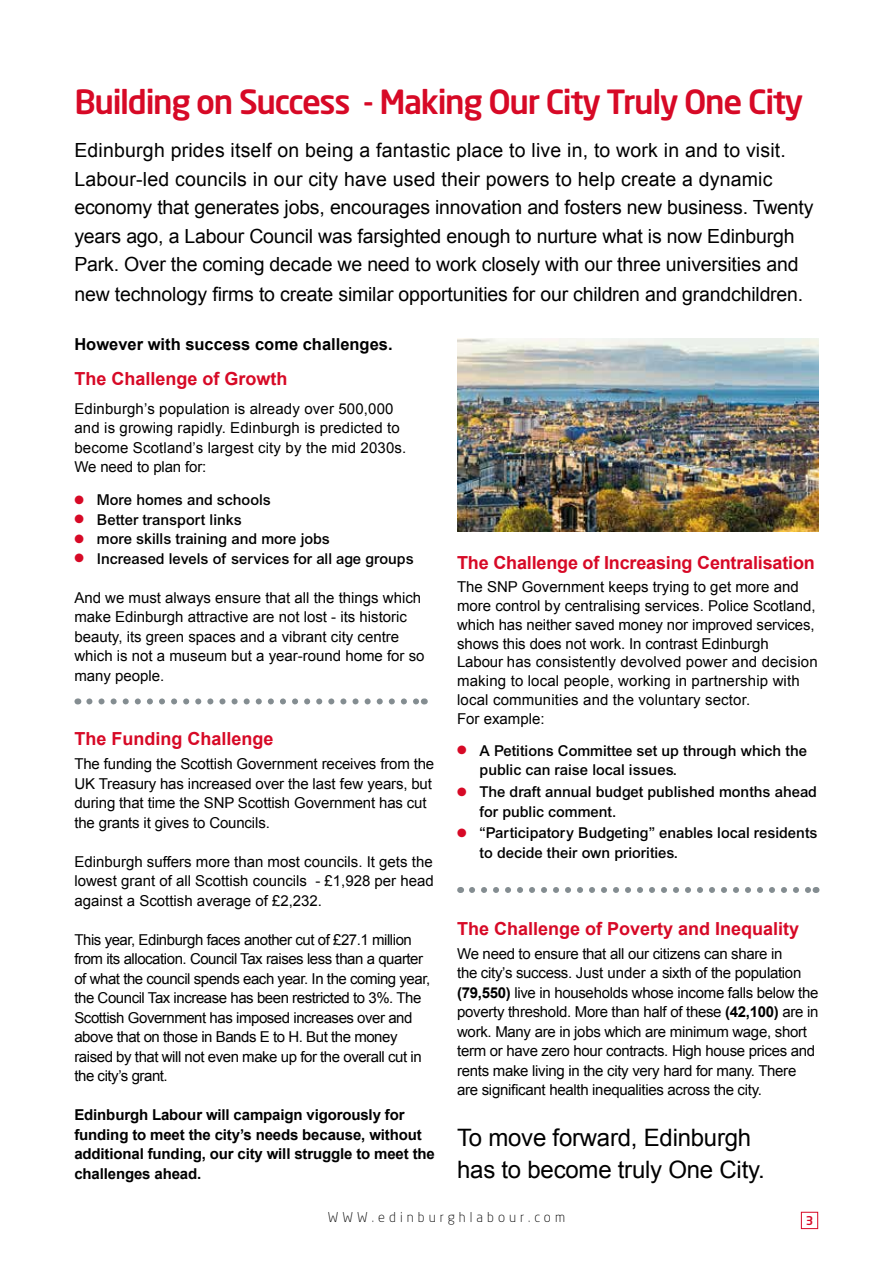
<style>
.page{position:relative;width:893px;height:1263px;background:#fff}
.page>*{position:absolute;margin:0;border:0;box-sizing:border-box;transform-origin:0 0}
.t1{font:500 33px "Neo Sans Std";letter-spacing:-.04em;color:#d70926}
.t2{font:24px/31.5px "Arial";letter-spacing:-.01em;color:#000}
.t3{font:19.5px/28.8px "Arial";letter-spacing:-.01em;color:#000}
.t4{font:700 18px "Arial";color:#d70926}
.t5{font:700 16.5px "Arial";color:#000}
.t6{font:15px/19.5px "Arial";letter-spacing:-.01em;color:#000}
.t7{font:15px/19.5px "Arial";letter-spacing:-.03em;color:#000}
.t8{font:500 15px/19.5px "Arial";color:#000}
.t9{font:700 15px/19.5px "Arial";letter-spacing:-.01em;color:#000}
.t10{font:15px/19.5px "Arial";letter-spacing:.01em;color:#000}
.t11{font:300 13.5px "Neo Sans Std";letter-spacing:.3em;color:#000}
.t12{font:500 12px "Neo Sans Std";color:#d70926}
.s1{color:#d70926}
.s2{font-weight:700}
</style>
<div class="page">
<div style="left:801px;top:1212px;width:17px;height:17px;border:1px solid #d70926"></div>
<svg style="left:89px;top:698px;width:329px;height:6px"></svg>
<svg style="left:472px;top:887px;width:338px;height:6px"></svg>
<img style="left:457px;top:338px;width:362px;height:193px">
<h1 class="t1" style="left:74px;top:81px;width:730px">Building on Success - Making Our City Truly One City</h1>
<p class="t3" style="left:74px;top:136px;width:741px">Edinburgh prides itself on being a fantastic place to live in, to work in and to visit.<br>Labour-led councils in our city have used their powers to help create a dynamic economy that generates jobs, encourages innovation and fosters new business. Twenty years ago, a Labour Council was farsighted enough to nurture what is now Edinburgh Park. Over the coming decade we need to work closely with our three universities and new technology firms to create similar opportunities for our children and grandchildren.</p>
<p class="t5" style="left:74px;top:333px;width:320px">However with success come challenges.</p>
<p class="t4" style="left:74px;top:367px;width:215px">The Challenge of Growth</p>
<p class="t10" style="left:74px;top:399px;width:333px">Edinburgh’s population is already over 500,000 and is growing rapidly. Edinburgh is predicted to become Scotland’s largest city by the mid 2030s.<br>We need to plan for:</p>
<p class="t8" style="left:74px;top:490px;width:198px"><span class="s1">●</span> More homes and schools</p>
<p class="t8" style="left:74px;top:510px;width:169px"><span class="s1">●</span> Better transport links</p>
<p class="t8" style="left:74px;top:529px;width:257px"><span class="s1">●</span> more skills training and more jobs</p>
<p class="t8" style="left:74px;top:549px;width:341px"><span class="s1">●</span> Increased levels of services for all age groups</p>
<p class="t6" style="left:74px;top:588px;width:352px">And we must always ensure that all the things which make Edinburgh attractive are not lost - its historic beauty, its green spaces and a vibrant city centre which is not a museum but a year-round home for so many people.</p>
<p class="t4" style="left:74px;top:727px;width:201px">The Funding Challenge</p>
<p class="t6" style="left:74px;top:754px;width:361px">The funding the Scottish Government receives from the UK Treasury has increased over the last few years, but during that time the SNP Scottish Government has cut the grants it gives to Councils.</p>
<p class="t6" style="left:74px;top:852px;width:361px;text-align:justify">Edinburgh suffers more than most councils. It gets the lowest grant of all Scottish councils - £1,928 per head against a Scottish average of £2,232.</p>
<p class="t7" style="left:74px;top:930px;width:357px">This year, Edinburgh faces another cut of £27.1 million from its allocation. Council Tax raises less than a quarter of what the council spends each year. In the coming year, the Council Tax increase has been restricted to 3%. The Scottish Government has imposed increases over and above that on those in Bands E to H. But the money raised by that will not even make up for the overall cut in the city’s grant.</p>
<p class="t9" style="left:74px;top:1106px;width:362px">Edinburgh Labour will campaign vigorously for funding to meet the city’s needs because, without additional funding, our city will struggle to meet the challenges ahead.</p>
<p class="t4" style="left:457px;top:551px;width:359px">The Challenge of Increasing Centralisation</p>
<p class="t6" style="left:457px;top:578px;width:362px;line-height:18.9px">The SNP Government keeps trying to get more and more control by centralising services. Police Scotland, which has neither saved money nor improved services, shows this does not work. In contrast Edinburgh Labour has consistently devolved power and decision making to local people, working in partnership with local communities and the voluntary sector.<br>For example:</p>
<p class="t8" style="left:480px;top:741px;width:329px;text-indent:-22px"><span class="s1">●</span> A Petitions Committee set up through which the public can raise local issues.</p>
<p class="t8" style="left:480px;top:782px;width:339px;text-indent:-22px"><span class="s1">●</span> The draft annual budget published months ahead for public comment.</p>
<p class="t8" style="left:480px;top:823px;width:339px;text-indent:-22px"><span class="s1">●</span> “Participatory Budgeting” enables local residents to decide their own priorities.</p>
<p class="t4" style="left:457px;top:916px;width:344px">The Challenge of Poverty and Inequality</p>
<p class="t6" style="left:457px;top:944px;width:363px">We need to ensure that all our citizens can share in<br>the city’s success. Just under a sixth of the population <span class="s2">(79,550)</span> live in households whose income falls below the poverty threshold. More than half of these <span class="s2">(42,100)</span> are in work. Many are in jobs which are minimum wage, short term or have zero hour contracts. High house prices and rents make living in the city very hard for many. There are significant health inequalities across the city.</p>
<h2 class="t2" style="left:457px;top:1122px;width:309px">To move forward, Edinburgh has to become truly One City.</h2>
<p class="t11" style="left:328px;top:1209px;width:239px">WWW.edinburghlabour.com</p>
<p class="t12" style="left:806px;top:1213px;width:9px">3</p>
</div>
